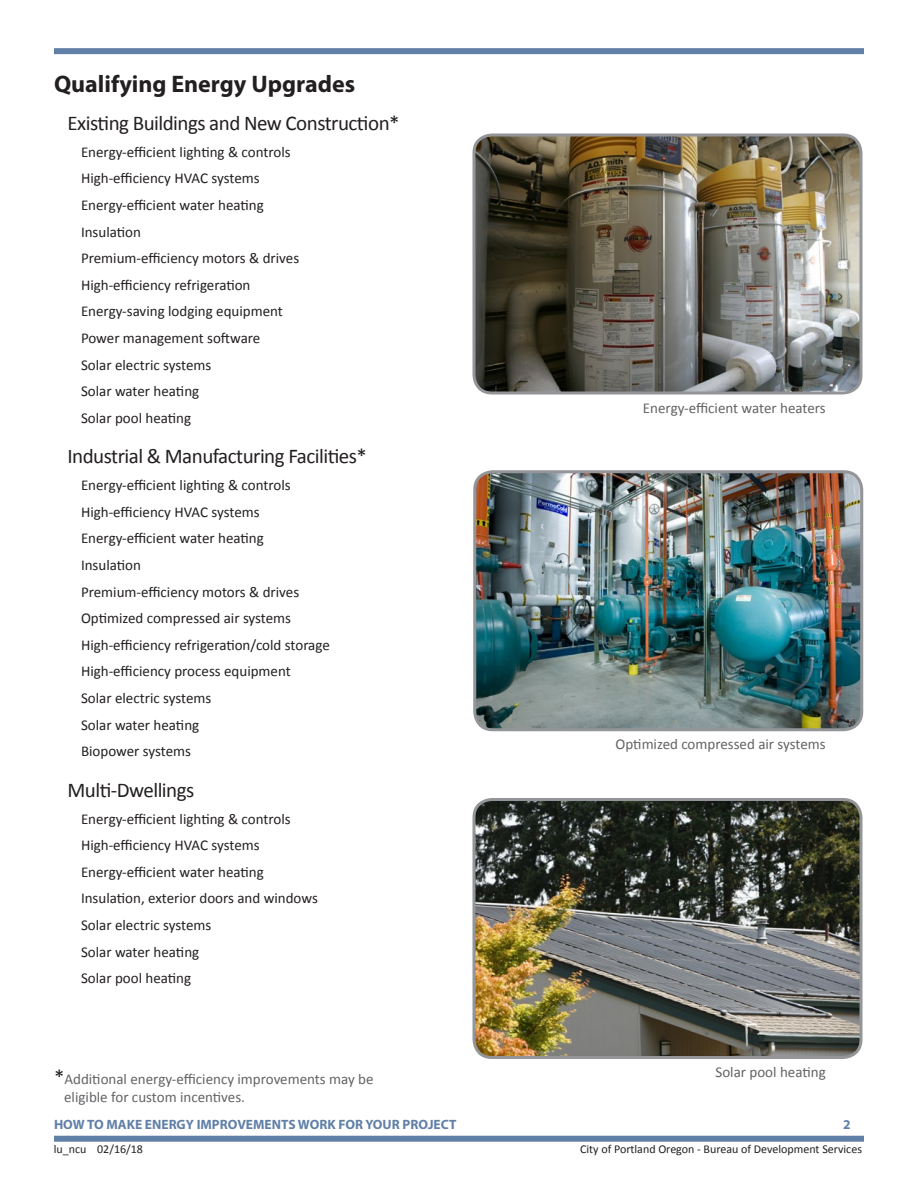
<style>
.page{position:relative;width:918px;height:1188px;background:#fff}
.page>*{position:absolute;margin:0;border:0;box-sizing:border-box;transform-origin:0 0}
.t1{font:700 24px "Myriad Pro";color:#231f20}
.t2{font:21px "Calibri";letter-spacing:-.025em;color:#231f20}
.t3{font:15px/26.7px "Calibri";color:#231f20}
.t4{font:15px/18px "Calibri";color:#636366}
.t5{font:700 13.5px "Myriad Pro";color:#6180a7}
.t6{font:12px "Calibri";color:#231f20}
.s1{font-size:21px;color:#231f20}
</style>
<div class="page">
<div style="left:54px;top:48px;width:810px;height:6px;background:#6180a7"></div>
<div style="left:54px;top:1136px;width:810px;height:6px;background:#6180a7"></div>
<img style="left:476px;top:135px;width:385px;height:258px">
<div style="left:472px;top:134px;width:390px;height:260px;border:3px solid #939598;border-radius:18px"></div>
<img style="left:477px;top:474px;width:385px;height:256px">
<div style="left:473px;top:470px;width:390px;height:261px;border:3px solid #939598;border-radius:18px"></div>
<img style="left:476px;top:800px;width:385px;height:257px">
<div style="left:472px;top:798px;width:390px;height:261px;border:3px solid #939598;border-radius:18px"></div>
<h1 class="t1" style="left:54px;top:68px;width:303px">Qualifying Energy Upgrades</h1>
<h2 class="t2" style="left:68px;top:110px;width:334px">Existing Buildings and New Construction*</h2>
<p class="t3" style="left:81px;top:138px;width:220px">Energy-efficient lighting &amp; controls<br>High-efficiency HVAC systems<br>Energy-efficient water heating<br>Insulation<br>Premium-efficiency motors &amp; drives<br>High-efficiency refrigeration<br>Energy-saving lodging equipment<br>Power management software<br>Solar electric systems<br>Solar water heating<br>Solar pool heating</p>
<h2 class="t2" style="left:68px;top:443px;width:301px">Industrial &amp; Manufacturing Facilities*</h2>
<p class="t3" style="left:81px;top:472px;width:250px">Energy-efficient lighting &amp; controls<br>High-efficiency HVAC systems<br>Energy-efficient water heating<br>Insulation<br>Premium-efficiency motors &amp; drives<br>Optimized compressed air systems<br>High-efficiency refrigeration/cold storage<br>High-efficiency process equipment<br>Solar electric systems<br>Solar water heating<br>Biopower systems</p>
<h2 class="t2" style="left:68px;top:777px;width:128px">Multi-Dwellings</h2>
<p class="t3" style="left:81px;top:805px;width:238px">Energy-efficient lighting &amp; controls<br>High-efficiency HVAC systems<br>Energy-efficient water heating<br>Insulation, exterior doors and windows<br>Solar electric systems<br>Solar water heating<br>Solar pool heating</p>
<p class="t4" style="left:64px;top:1070px;width:311px;text-indent:-10px"><span class="s1">*</span>Additional energy-efficiency improvements may be eligible for custom incentives.</p>
<p class="t4" style="left:643px;top:399px;width:184px">Energy-efficient water heaters</p>
<p class="t4" style="left:616px;top:735px;width:212px">Optimized compressed air systems</p>
<p class="t4" style="left:715px;top:1063px;width:112px">Solar pool heating</p>
<p class="t5" style="left:54px;top:1115px;width:404px">HOW TO MAKE ENERGY IMPROVEMENTS WORK FOR YOUR PROJECT</p>
<p class="t5" style="left:843px;top:1115px;width:9px">2</p>
<p class="t6" style="left:54px;top:1142px;width:91px">lu_ncu 02/16/18</p>
<p class="t6" style="left:580px;top:1142px;width:284px">City of Portland Oregon - Bureau of Development Services</p>
</div>
